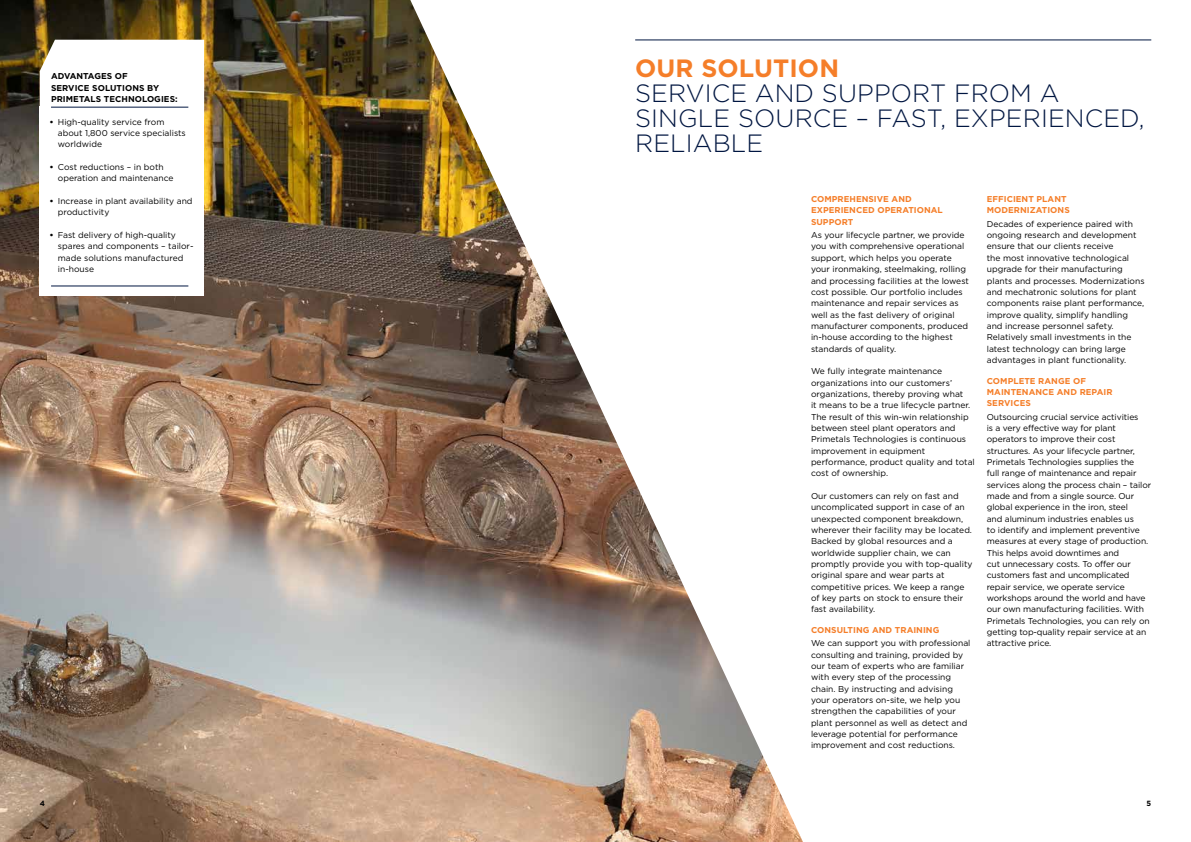
<style>
.page{position:relative;width:1191px;height:842px;background:#fff}
.page>*{position:absolute;margin:0;border:0;box-sizing:border-box;transform-origin:0 0}
.t1{font:300 25px/25px "Gotham";letter-spacing:.005em;color:#001641}
.t2{font:700 25px "Gotham";letter-spacing:.005em;color:#f57e29}
.t3{font:8.5px/11.3px "Gotham";color:#000}
.t4{font:700 8.5px/11.3px "Gotham";letter-spacing:.005em;color:#f57e29}
.t5{font:700 8.5px/11.3px "Gotham";letter-spacing:.005em;color:#000}
.t6{font:700 7.5px "Gotham";color:#000}
.s1{font-weight:700}
</style>
<div class="page">
<hr style="left:635px;top:40px;width:516px;height:1px;background:#001641">
<img style="left:0;top:0;width:803px;height:842px">
<svg style="left:40px;top:40px;width:164px;height:66px"></svg>
<div style="left:40px;top:106px;width:164px;height:190px;background:#fff"></div>
<hr style="left:51px;top:286px;width:137px;height:1px;background:#001641">
<hr style="left:51px;top:107px;width:137px;height:1px;background:#001641">
<p class="t5" style="left:51px;top:71px;width:128px">ADVANTAGES OF<br>SERVICE SOLUTIONS BY<br>PRIMETALS TECHNOLOGIES:</p>
<p class="t3" style="left:58px;top:116px;width:129px;text-indent:-8px"><span class="s1">•</span> High-quality service from about 1,800 service specialists worldwide</p>
<p class="t3" style="left:58px;top:161px;width:117px;text-indent:-8px"><span class="s1">•</span> Cost reductions – in both operation and maintenance</p>
<p class="t3" style="left:58px;top:195px;width:136px;text-indent:-8px"><span class="s1">•</span> Increase in plant availability and productivity</p>
<p class="t3" style="left:58px;top:229px;width:137px;text-indent:-8px"><span class="s1">•</span> Fast delivery of high-quality spares and components – tailor&shy;made solutions manufactured in-house</p>
<h1 class="t2" style="left:635px;top:52px;width:205px">OUR SOLUTION</h1>
<h1 class="t1" style="left:635px;top:80px;width:511px">SERVICE AND SUPPORT FROM A<br>SINGLE SOURCE – FAST, EXPERIENCED,<br>RELIABLE</h1>
<p class="t4" style="left:811px;top:193px;width:133px">COMPREHENSIVE AND<br>EXPERIENCED OPERATIONAL<br>SUPPORT</p>
<p class="t3" style="left:811px;top:229px;width:159px">As your lifecycle partner, we provide you with comprehensive operational support, which helps you operate your ironmaking, steelmaking, rolling and processing facilities at the lowest cost possible. Our portfolio includes maintenance and repair services as well as the fast delivery of original manufacturer components, produced in-house according to the highest standards of quality.</p>
<p class="t3" style="left:811px;top:365px;width:165px">We fully integrate maintenance organizations into our customers’ organizations, thereby proving what<br>it means to be a true lifecycle partner.<br>The result of this win-win relationship between steel plant operators and Primetals Technologies is continuous improvement in equipment performance, product quality and total cost of ownership.</p>
<p class="t3" style="left:811px;top:490px;width:163px">Our customers can rely on fast and uncomplicated support in case of an unexpected component breakdown, wherever their facility may be located.<br>Backed by global resources and a worldwide supplier chain, we can promptly provide you with top-quality original spare and wear parts at competitive prices. We keep a range of key parts on stock to ensure their fast availability.</p>
<p class="t4" style="left:811px;top:624px;width:130px">CONSULTING AND TRAINING</p>
<p class="t3" style="left:811px;top:637px;width:161px">We can support you with professional consulting and training, provided by our team of experts who are familiar with every step of the processing chain. By instructing and advising your operators on-site, we help you strengthen the capabilities of your plant personnel as well as detect and leverage potential for performance improvement and cost reductions.</p>
<p class="t4" style="left:986px;top:193px;width:84px">EFFICIENT PLANT<br>MODERNIZATIONS</p>
<p class="t3" style="left:986px;top:218px;width:159px">Decades of experience paired with ongoing research and development ensure that our clients receive<br>the most innovative technological upgrade for their manufacturing plants and processes. Modernizations and mechatronic solutions for plant components raise plant performance, improve quality, simplify handling and increase personnel safety.<br>Relatively small investments in the latest technology can bring large advantages in plant functionality.</p>
<p class="t4" style="left:986px;top:375px;width:127px">COMPLETE RANGE OF<br>MAINTENANCE AND REPAIR<br>SERVICES</p>
<p class="t3" style="left:986px;top:411px;width:166px">Outsourcing crucial service activities<br>is a very effective way for plant operators to improve their cost structures. As your lifecycle partner, Primetals Technologies supplies the<br>full range of maintenance and repair services along the process chain – tailor made and from a single source. Our global experience in the iron, steel<br>and aluminum industries enables us<br>to identify and implement preventive measures at every stage of production.<br>This helps avoid downtimes and<br>cut unnecessary costs. To offer our customers fast and uncomplicated repair service, we operate service workshops around the world and have our own manufacturing facilities. With Primetals Technologies, you can rely on getting top-quality repair service at an attractive price.</p>
<p class="t6" style="left:40px;top:798px;width:7px">4</p>
<p class="t6" style="left:1146px;top:798px;width:6px">5</p>
</div>
